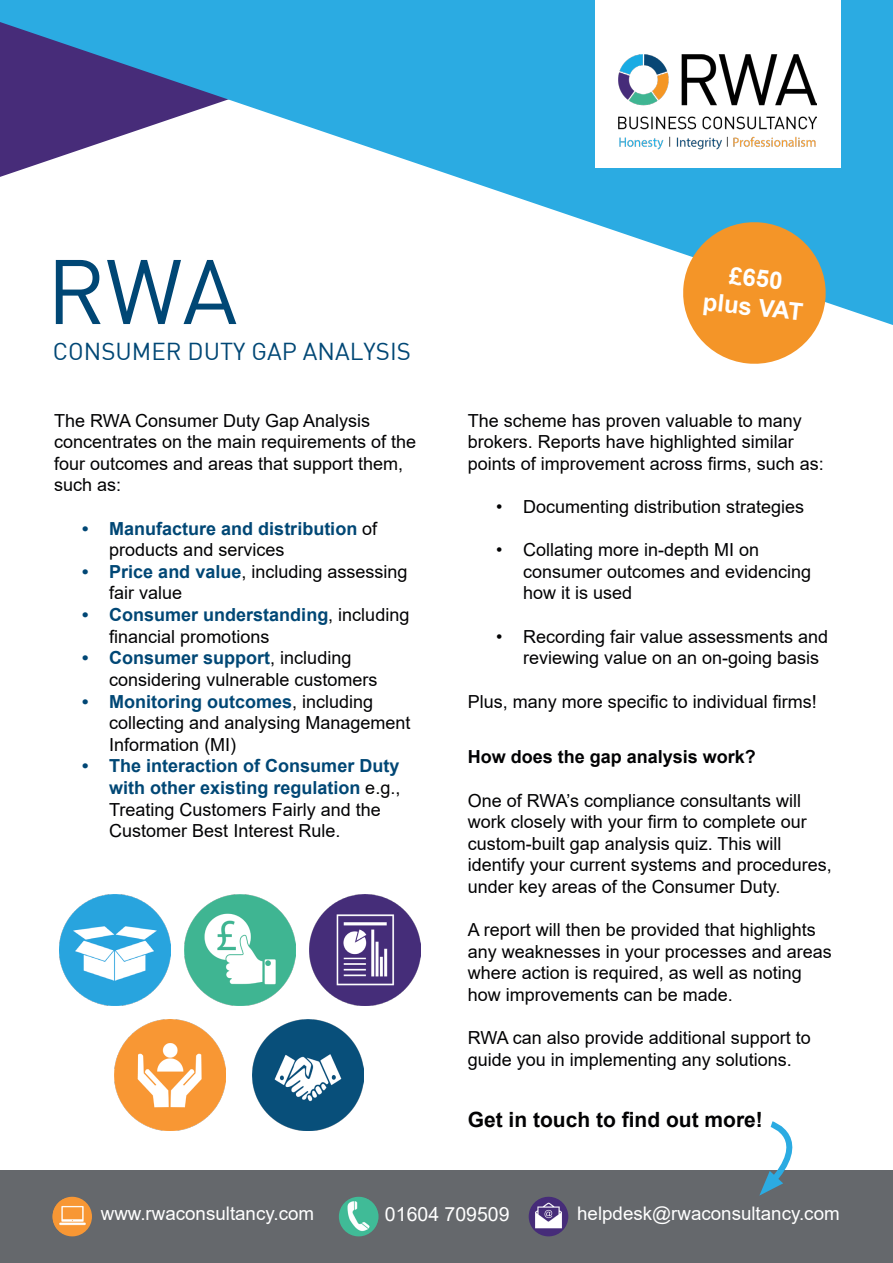
<style>
.page{position:relative;width:893px;height:1263px;background:#fff}
.page>*{position:absolute;margin:0;border:0;box-sizing:border-box;transform-origin:0 0}
.t1{font:90px "DIN";color:#004775}
.t2{font:24px "DIN";color:#004775}
.t3{font:700 24px/28.8px "Arial";color:#fff;text-align:center}
.t4{font:700 21px "Arial";color:#020203}
.t5{font:19.5px "Arial";color:#fff}
.t6{font:18.75px "Arial";color:#fff}
.t7{font:18px/21.6px "Arial";color:#020203}
.t8{font:700 18px/21.6px "Arial";color:#004775}
.t9{font:700 18px "Arial";color:#020203}
.s1{font-weight:400;color:#020203}
.s2{font-weight:700;color:#004775}
</style>
<div class="page">
<svg style="left:0;top:0;width:893px;height:325px"></svg>
<div style="left:596px;top:0;width:245px;height:168px;background:#fff"></div>
<img style="left:618px;top:55px;width:199px;height:95px">
<div style="left:0;top:1170px;width:893px;height:93px;background:#65686c"></div>
<img style="left:529px;top:1197px;width:39px;height:39px;border-radius:19px">
<img style="left:52px;top:1197px;width:40px;height:39px;border-radius:19px">
<img style="left:339px;top:1197px;width:39px;height:39px;border-radius:19px">
<img style="left:184px;top:895px;width:111px;height:111px">
<img style="left:115px;top:1019px;width:110px;height:111px">
<img style="left:59px;top:895px;width:111px;height:111px">
<img style="left:309px;top:895px;width:111px;height:111px">
<img style="left:252px;top:1019px;width:111px;height:111px">
<svg style="left:679px;top:218px;width:150px;height:146px;background:#daa65f"></svg>
<svg style="left:759px;top:1121px;width:34px;height:74px"></svg>
<h1 class="t1" style="left:47px;top:235px;width:192px">RWA</h1>
<h2 class="t2" style="left:53px;top:336px;width:360px">CONSUMER DUTY GAP ANALYSIS</h2>
<p class="t7" style="left:54px;top:409px;width:364px">The RWA Consumer Duty Gap Analysis concentrates on the main requirements of the four outcomes and areas that support them, such as:</p>
<p class="t8" style="left:109px;top:518px;width:270px;text-indent:-27px">• Manufacture and distribution <span class="s1">of products and services</span></p>
<p class="t7" style="left:109px;top:561px;width:300px;text-indent:-27px"><span class="s2">• Price and value</span>, including assessing fair value</p>
<p class="t7" style="left:109px;top:604px;width:302px;text-indent:-27px"><span class="s2">• Consumer understanding</span>, including financial promotions</p>
<p class="t7" style="left:109px;top:647px;width:270px;text-indent:-27px"><span class="s2">• Consumer support</span>, including considering vulnerable customers</p>
<p class="t7" style="left:109px;top:690px;width:303px;text-indent:-27px"><span class="s2">• Monitoring outcomes</span>, including collecting and analysing Management<br>Information (MI)</p>
<p class="t7" style="left:109px;top:755px;width:293px;text-indent:-27px"><span class="s2">• The interaction of Consumer Duty with other existing regulation</span> e.g., Treating Customers Fairly and the Customer Best Interest Rule.</p>
<h2 class="t3" style="left:707px;top:259px;width:102px;rotate:6deg">£650 plus VAT</h2>
<p class="t7" style="left:468px;top:409px;width:358px">The scheme has proven valuable to many brokers. Reports have highlighted similar points of improvement across firms, such as:</p>
<p class="t7" style="left:496px;top:496px;width:310px">• Documenting distribution strategies</p>
<p class="t7" style="left:523px;top:539px;width:290px;text-indent:-27px">• Collating more in-depth MI on consumer outcomes and evidencing how it is used</p>
<p class="t7" style="left:523px;top:625px;width:307px;text-indent:-27px">• Recording fair value assessments and reviewing value on an on-going basis</p>
<p class="t7" style="left:468px;top:690px;width:351px">Plus, many more specific to individual firms!</p>
<p class="t9" style="left:468px;top:744px;width:290px">How does the gap analysis work?</p>
<p class="t7" style="left:468px;top:789px;width:366px">One of RWA’s compliance consultants will work closely with your firm to complete our custom-built gap analysis quiz. This will identify your current systems and procedures, under key areas of the Consumer Duty.</p>
<p class="t7" style="left:468px;top:919px;width:366px">A report will then be provided that highlights any weaknesses in your processes and areas where action is required, as well as noting how improvements can be made.</p>
<p class="t7" style="left:468px;top:1027px;width:345px">RWA can also provide additional support to guide you in implementing any solutions.</p>
<p class="t4" style="left:468px;top:1105px;width:297px">Get in touch to find out more!</p>
<p class="t6" style="left:101px;top:1201px;width:215px">www.rwaconsultancy.com</p>
<p class="t5" style="left:385px;top:1201px;width:126px">01604 709509</p>
<p class="t6" style="left:577px;top:1201px;width:264px">helpdesk@rwaconsultancy.com</p>
</div>
